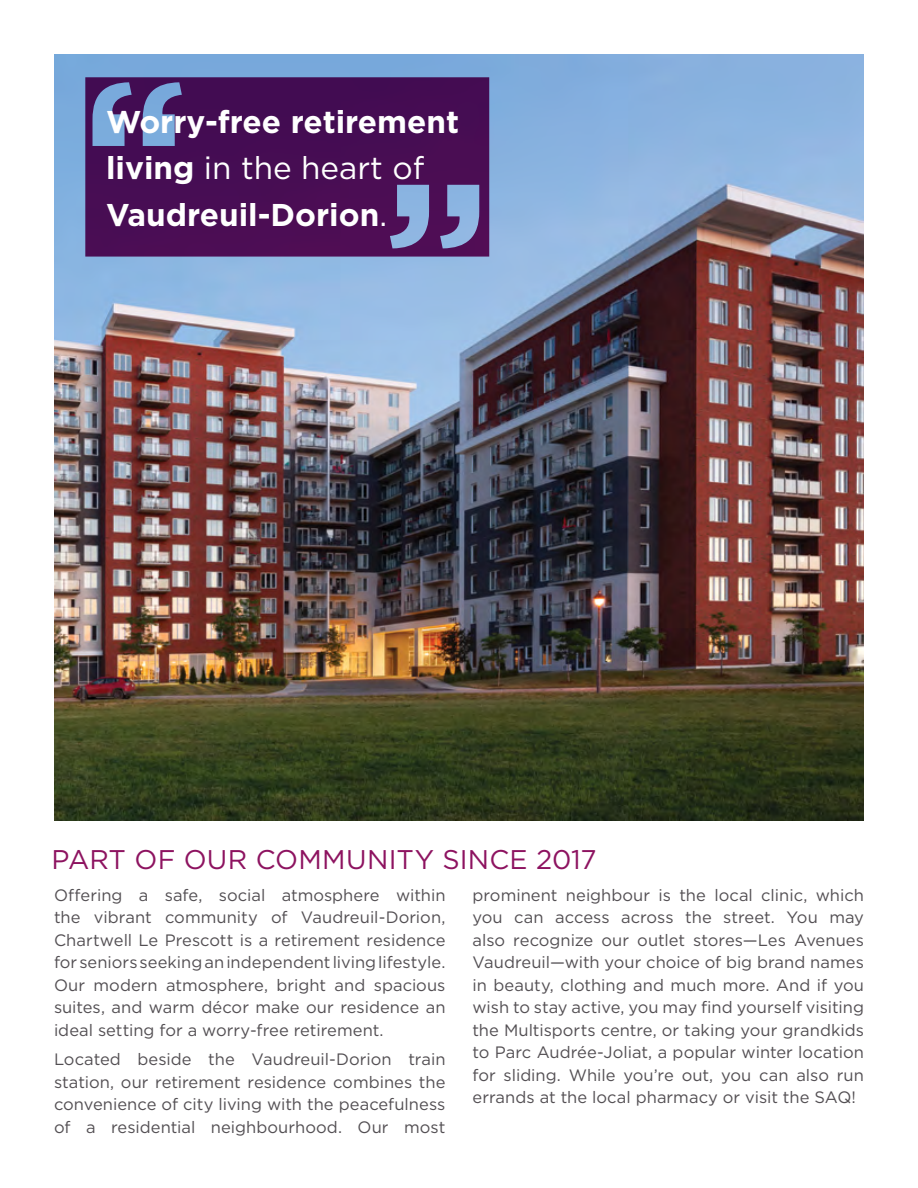
<style>
.page{position:relative;width:918px;height:1188px;background:#fff}
.page>*{position:absolute;margin:0;border:0;box-sizing:border-box;transform-origin:0 0}
.t1{font:700 31.5px/46.5px "Gotham HTF";color:#fff}
.t2{font:27px "Gotham HTF";letter-spacing:.01em;color:#8d1360}
.t3{font:16.5px/22.5px "Gotham HTF";color:#534f53;text-align:justify}
.s1{font-weight:400}
</style>
<div class="page">
<img style="left:54px;top:54px;width:810px;height:767px">
<svg style="left:85px;top:77px;width:404px;height:180px;background:#4d1c61"></svg>
<p class="t1" style="left:106px;top:98px;width:355px">Worry-free retirement living <span class="s1">in the heart of<br></span>Vaudreuil-Dorion<span class="s1">.</span></p>
<h1 class="t2" style="left:52px;top:844px;width:546px">PART OF OUR COMMUNITY SINCE 2017</h1>
<p class="t3" style="left:54px;top:884px;width:393px">Offering a safe, social atmosphere within the vibrant community of Vaudreuil-Dorion, Chartwell Le Prescott is a retirement residence for seniors seeking an independent living lifestyle.<br>Our modern atmosphere, bright and spacious suites, and warm décor make our residence an ideal setting for a worry-free retirement.</p>
<p class="t3" style="left:54px;top:1048px;width:393px">Located beside the Vaudreuil-Dorion train station, our retirement residence combines the convenience of city living with the peacefulness of a residential neighbourhood. Our most</p>
<p class="t3" style="left:473px;top:884px;width:393px">prominent neighbour is the local clinic, which you can access across the street. You may also recognize our outlet stores—Les Avenues Vaudreuil—with your choice of big brand names in beauty, clothing and much more. And if you wish to stay active, you may fnd yourself visiting the Multisports centre, or taking your grandkids to Parc Audrée-Joliat, a popular winter location for sliding. While you’re out, you can also run errands at the local pharmacy or visit the SAQ!</p>
</div>
